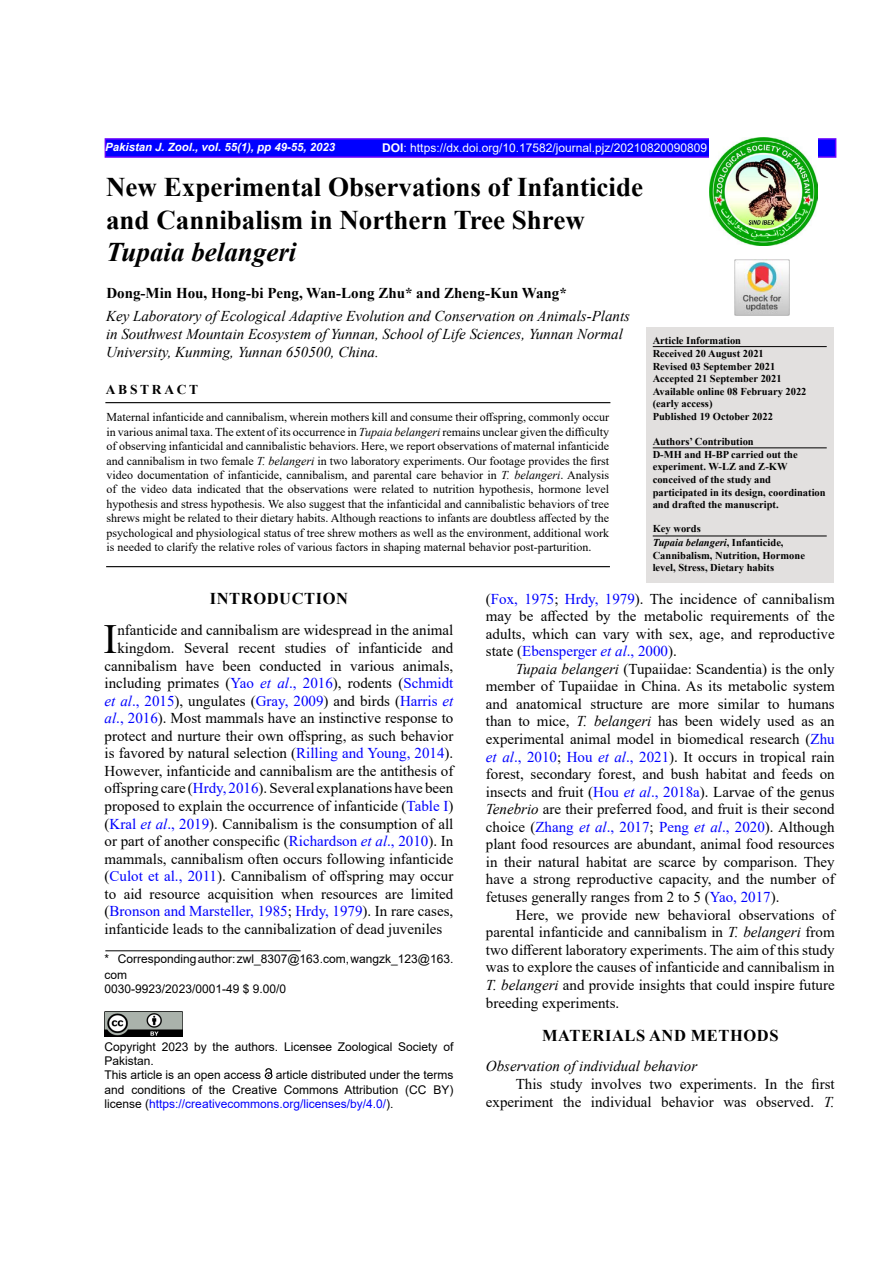
<style>
.page{position:relative;width:893px;height:1263px;background:#fff}
.page>*{position:absolute;margin:0;border:0;box-sizing:border-box;transform-origin:0 0}
.t1{font:41.55px "Times New Roman";color:#000}
.t2{font:700 27px/32.4px "Times New Roman";color:#000}
.t3{font:italic 700 27px "Times New Roman";color:#000}
.t4{font:700 16.5px "Times New Roman";letter-spacing:.035em;color:#000}
.t5{font:15px/17.5px "Times New Roman";color:#000;text-align:justify}
.t6{font:italic 15px/18px "Times New Roman";color:#000}
.t7{font:700 15px "Times New Roman";color:#000}
.t8{font:15px "Times New Roman";color:#00f}
.t9{font:700 13.5px "Times New Roman";letter-spacing:.2em;color:#000}
.t10{font:12px/14.4px "Times New Roman";color:#000;text-align:justify}
.t11{font:12px/14.4px "Arial";color:#000}
.t12{font:12px "Arial";color:#fff}
.t13{font:italic 700 11.4px "Arial";color:#fff}
.t14{font:700 10.5px/12.6px "Times New Roman";color:#000}
.s1{font-weight:700}
.s2{font-style:italic}
.s3{color:#00f}
.s4{font-style:italic;color:#00f}
.s5{color:#000}
</style>
<div class="page">
<div style="left:105px;top:138px;width:731px;height:20px;background:#00f;border:2px solid #60f"></div>
<img style="left:709px;top:138px;width:108px;height:108px">
<div style="left:646px;top:327px;width:187px;height:256px;background:#e2e0df"></div>
<hr style="left:653px;top:447px;width:174px;height:1px;background:#000">
<hr style="left:105px;top:402px;width:505px;height:1px;background:#000">
<hr style="left:106px;top:566px;width:504px;height:1px;background:#000">
<hr style="left:653px;top:346px;width:174px;height:1px;background:#000">
<img style="left:105px;top:1011px;width:77px;height:25px">
<svg style="left:265px;top:1068px;width:7px;height:11px"></svg>
<hr style="left:105px;top:950px;width:196px;height:1px;background:#000">
<hr style="left:653px;top:536px;width:174px;height:1px;background:#000">
<img style="left:734px;top:260px;width:56px;height:55px">
<p class="t13" style="left:105px;top:139px;width:232px">Pakistan J. Zool., vol. 55(1), pp 49-55, 2023</p>
<p class="t12" style="left:382px;top:139px;width:326px"><span class="s1">DOI</span>: https://dx.doi.org/10.17582/journal.pjz/20210820090809</p>
<h2 class="t2" style="left:106px;top:170px;width:538px">New Experimental Observations of Infanticide and Cannibalism in Northern Tree Shrew</h2>
<h2 class="t3" style="left:106px;top:233px;width:192px">Tupaia belangeri</h2>
<p class="t7" style="left:106px;top:282px;width:462px">Dong-Min Hou, Hong-bi Peng, Wan-Long Zhu* and Zheng-Kun Wang*</p>
<p class="t6" style="left:106px;top:307px;width:525px">Key Laboratory of Ecological Adaptive Evolution and Conservation on Animals-Plants in Southwest Mountain Ecosystem of Yunnan, School of Life Sciences, Yunnan Normal<br>University, Kunming, Yunnan 650500, China.</p>
<p class="t14" style="left:653px;top:334px;width:155px">Article Information<br>Received 20 August 2021<br>Revised 03 September 2021<br>Accepted 21 September 2021<br>Available online 08 February 2022 (early access)<br>Published 19 October 2022</p>
<p class="t14" style="left:653px;top:435px;width:174px">Authors’ Contribution<br>D-MH and H-BP carried out the experiment. W-LZ and Z-KW conceived of the study and participated in its design, coordination and drafted the manuscript.</p>
<p class="t14" style="left:653px;top:521px;width:132px;line-height:14.1px">Key words<br><span class="s2">Tupaia belangeri</span>, Infanticide,</p>
<p class="t14" style="left:653px;top:548px;width:154px">Cannibalism, Nutrition, Hormone level, Stress, Dietary habits</p>
<p class="t9" style="left:106px;top:380px;width:94px">ABSTRACT</p>
<p class="t10" style="left:107px;top:410px;width:504px">Maternal infanticide and cannibalism, wherein mothers kill and consume their offspring, commonly occur in various animal taxa. The extent of its occurrence in <span class="s2">Tupaia belangeri</span> remains unclear given the difficulty of observing infanticidal and cannibalistic behaviors. Here, we report observations of maternal infanticide and cannibalism in two female <span class="s2">T. belangeri</span> in two laboratory experiments. Our footage provides the first video documentation of infanticide, cannibalism, and parental care behavior in <span class="s2">T. belangeri</span>. Analysis of the video data indicated that the observations were related to nutrition hypothesis, hormone level hypothesis and stress hypothesis. We also suggest that the infanticidal and cannibalistic behaviors of tree shrews might be related to their dietary habits. Although reactions to infants are doubtless affected by the psychological and physiological status of tree shrew mothers as well as the environment, additional work is needed to clarify the relative roles of various factors in shaping maternal behavior post-parturition.</p>
<p class="t4" style="left:210px;top:587px;width:140px">INTRODUCTION</p>
<h1 class="t1" style="left:104px;top:610px;width:15px">I</h1>
<p class="t5" style="left:117px;top:621px;width:337px">nfanticide and cannibalism are widespread in the animal</p>
<p class="t5" style="left:486px;top:589px;width:350px">(<span class="s3">Fox, 1975</span>; <span class="s3">Hrdy, 1979</span>). The incidence of cannibalism may be affected by the metabolic requirements of the adults, which can vary with sex, age, and reproductive state (<span class="s3">Ebensperger</span> <span class="s4">et al</span><span class="s3">., 2000</span>).</p>
<p class="t5" style="left:486px;top:659px;width:350px;text-indent:30px"><span class="s2">Tupaia belangeri</span> (Tupaiidae: Scandentia) is the only member of Tupaiidae in China. As its metabolic system and anatomical structure are more similar to humans than to mice, <span class="s2">T. belangeri</span> has been widely used as an experimental animal model in biomedical research (<span class="s3">Zhu </span><span class="s4">et al</span><span class="s3">., 2010</span>; <span class="s3">Hou</span> <span class="s4">et al</span><span class="s3">., 2021</span>). It occurs in tropical rain forest, secondary forest, and bush habitat and feeds on insects and fruit (<span class="s3">Hou</span> <span class="s4">et al</span><span class="s3">., 2018a</span>). Larvae of the genus <span class="s2">Tenebrio</span> are their preferred food, and fruit is their second choice (<span class="s3">Zhang</span> <span class="s4">et al</span><span class="s3">., 2017</span>; <span class="s3">Peng</span> <span class="s4">et al</span><span class="s3">., 2020</span>). Although plant food resources are abundant, animal food resources in their natural habitat are scarce by comparison. They have a strong reproductive capacity, and the number of fetuses generally ranges from 2 to 5 (<span class="s3">Yao, 2017</span>).</p>
<p class="t5" style="left:486px;top:905px;width:350px;text-indent:30px">Here, we provide new behavioral observations of parental infanticide and cannibalism in <span class="s2">T. belangeri</span> from two different laboratory experiments. The aim of this study was to explore the causes of infanticide and cannibalism in <span class="s2">T. belangeri</span> and provide insights that could inspire future breeding experiments.</p>
<p class="t4" style="left:542px;top:1023px;width:238px">MATERIALS AND METHODS</p>
<p class="t6" style="left:486px;top:1056px;width:213px">Observation of individual behavior</p>
<p class="t5" style="left:486px;top:1074px;width:350px;line-height:18px;text-align:right">This study involves two experiments. In the first experiment the individual behavior was observed. <span class="s2">T.</span></p>
<p class="t5" style="left:117px;top:639px;width:337px">kingdom. Several recent studies of infanticide and</p>
<p class="t5" style="left:105px;top:656px;width:350px">cannibalism have been conducted in various animals,</p>
<p class="t5" style="left:105px;top:674px;width:350px">including primates (<span class="s3">Yao</span> <span class="s4">et al</span><span class="s3">., 2016</span>), rodents (<span class="s3">Schmidt</span></p>
<p class="t5" style="left:105px;top:691px;width:350px"><span class="s4">et al</span><span class="s3">., 2015</span>), ungulates (<span class="s3">Gray, 2009</span>) and birds (<span class="s3">Harris</span> <span class="s4">et</span></p>
<p class="t5" style="left:105px;top:709px;width:350px"><span class="s4">al</span><span class="s3">., 2016</span>). Most mammals have an instinctive response to</p>
<p class="t5" style="left:105px;top:726px;width:350px">protect and nurture their own offspring, as such behavior</p>
<p class="t5" style="left:105px;top:744px;width:350px">is favored by natural selection (<span class="s3">Rilling and Young, 2014</span>).</p>
<p class="t5" style="left:105px;top:762px;width:350px">However, infanticide and cannibalism are the antithesis of</p>
<p class="t5" style="left:105px;top:779px;width:350px">offspring care (<span class="s3">Hrdy, 2016</span>). Several explanations have been</p>
<p class="t5" style="left:105px;top:797px;width:350px">proposed to explain the occurrence of infanticide (<span class="s3">Table I</span>)</p>
<p class="t5" style="left:105px;top:814px;width:350px">(<span class="s3">Kral</span> <span class="s4">et al</span><span class="s3">., 2019</span>). Cannibalism is the consumption of all</p>
<p class="t5" style="left:105px;top:832px;width:350px">or part of another conspecific (<span class="s3">Richardson</span> <span class="s4">et al</span><span class="s3">., 2010</span>). In</p>
<p class="t5" style="left:105px;top:849px;width:350px">mammals, cannibalism often occurs following infanticide</p>
<p class="t5" style="left:105px;top:867px;width:350px">(<span class="s3">Culot et al., 2011</span>). Cannibalism of offspring may occur</p>
<p class="t5" style="left:105px;top:884px;width:350px">to aid resource acquisition when resources are limited</p>
<p class="t8" style="left:105px;top:901px;width:350px"><span class="s5">(</span>Bronson and Marsteller, 1985<span class="s5">;</span> Hrdy, 1979<span class="s5">). In rare cases,</span></p>
<p class="t5" style="left:105px;top:919px;width:339px">infanticide leads to the cannibalization of dead juveniles</p>
<p class="t11" style="left:105px;top:950px;width:350px;line-height:16.2px">* Corresponding author: zwl_8307@163.com, wangzk_123@163. com</p>
<p class="t11" style="left:105px;top:982px;width:183px">0030-9923/2023/0001-49 $ 9.00/0</p>
<p class="t11" style="left:105px;top:1039px;width:350px">Copyright 2023 by the authors. Licensee Zoological Society of Pakistan.<br>This article is an open access article distributed under the terms and conditions of the Creative Commons Attribution (CC BY) license (<span class="s3">https://creativecommons.org/licenses/by/4.0/</span>).</p>
</div>
